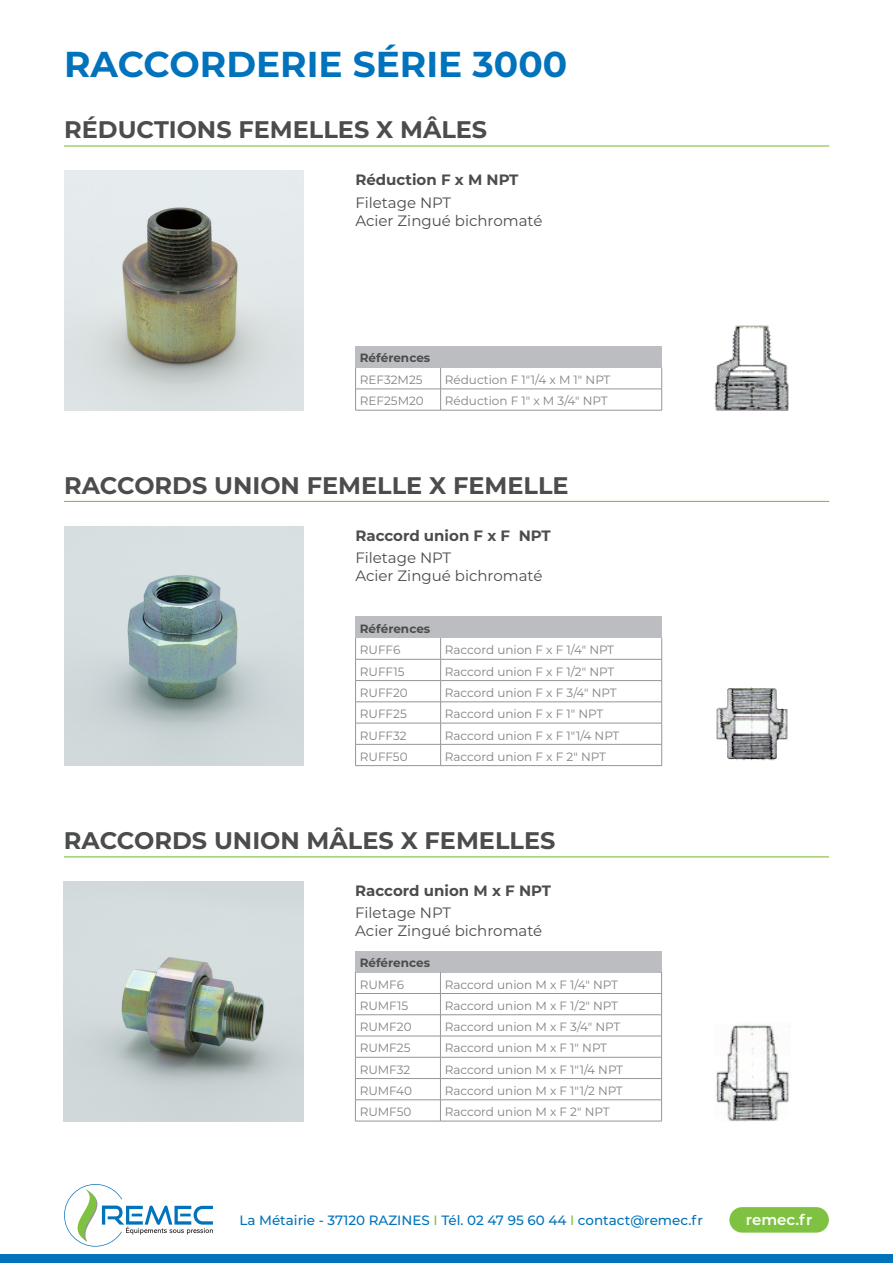
<style>
.page{position:relative;width:893px;height:1263px;background:#fff}
.page>*{position:absolute;margin:0;border:0;box-sizing:border-box;transform-origin:0 0}
.t1{font:700 36px "Montserrat";color:#0073bc}
.t2{font:700 24px "Montserrat";color:#4b4c4d}
.t3{font:15px "Montserrat";color:#4b4c4d}
.t4{font:700 15px "Montserrat";color:#4b4c4d}
.t5{font:600 15px "Montserrat";color:#fff}
.t6{font:500 13.5px "Montserrat";color:#0073bc}
.t7{font:12px "Montserrat";color:#808285}
.t8{font:700 12px "Montserrat";color:#4b4c4d}
.s1{color:#7fc241}
</style>
<div class="page">
<svg style="left:64px;top:1184px;width:149px;height:62px"></svg>
<div style="left:729px;top:1207px;width:100px;height:25px;background:#7fc241;border-radius:13px"></div>
<div style="left:0;top:1254px;width:893px;height:9px;background:#0073bc"></div>
<hr style="left:64px;top:145px;width:765px;height:2px;background:#7fc241">
<img style="left:64px;top:171px;width:240px;height:239px">
<div style="left:356px;top:346px;width:306px;height:22px;background:#bcbdc0"></div>
<hr style="left:355px;top:389px;width:86px;height:1px;background:#939598">
<svg style="left:355px;top:368px;width:1px;height:42px"></svg>
<hr style="left:441px;top:389px;width:221px;height:1px;background:#939598">
<svg style="left:440px;top:368px;width:1px;height:42px"></svg>
<svg style="left:661px;top:368px;width:1px;height:42px"></svg>
<hr style="left:355px;top:410px;width:86px;height:1px;background:#939598">
<hr style="left:441px;top:410px;width:221px;height:1px;background:#939598">
<img style="left:714px;top:325px;width:75px;height:85px">
<hr style="left:64px;top:856px;width:765px;height:1px;background:#7fc241">
<img style="left:64px;top:882px;width:239px;height:239px">
<div style="left:355px;top:951px;width:307px;height:21px;background:#bcbdc0"></div>
<hr style="left:355px;top:993px;width:85px;height:1px;background:#939598">
<hr style="left:440px;top:993px;width:222px;height:1px;background:#939598">
<hr style="left:355px;top:1014px;width:85px;height:1px;background:#939598">
<hr style="left:440px;top:1014px;width:222px;height:1px;background:#939598">
<hr style="left:355px;top:1036px;width:85px;height:1px;background:#939598">
<hr style="left:440px;top:1036px;width:222px;height:1px;background:#939598">
<hr style="left:355px;top:1057px;width:85px;height:1px;background:#939598">
<hr style="left:440px;top:1057px;width:222px;height:1px;background:#939598">
<hr style="left:355px;top:1078px;width:85px;height:1px;background:#939598">
<hr style="left:440px;top:1078px;width:222px;height:1px;background:#939598">
<hr style="left:355px;top:1099px;width:85px;height:1px;background:#939598">
<svg style="left:355px;top:972px;width:1px;height:149px"></svg>
<hr style="left:440px;top:1099px;width:222px;height:1px;background:#939598">
<svg style="left:440px;top:972px;width:1px;height:149px"></svg>
<svg style="left:661px;top:972px;width:1px;height:149px"></svg>
<hr style="left:355px;top:1121px;width:85px;height:1px;background:#939598">
<hr style="left:440px;top:1121px;width:222px;height:1px;background:#939598">
<img style="left:716px;top:1025px;width:73px;height:96px">
<hr style="left:64px;top:501px;width:765px;height:1px;background:#7fc241">
<img style="left:64px;top:526px;width:240px;height:240px">
<div style="left:356px;top:617px;width:306px;height:21px;background:#bcbdc0"></div>
<hr style="left:355px;top:659px;width:86px;height:1px;background:#939598">
<hr style="left:441px;top:659px;width:221px;height:1px;background:#939598">
<hr style="left:355px;top:680px;width:86px;height:1px;background:#939598">
<hr style="left:441px;top:680px;width:221px;height:1px;background:#939598">
<hr style="left:355px;top:701px;width:86px;height:1px;background:#939598">
<hr style="left:441px;top:701px;width:221px;height:1px;background:#939598">
<hr style="left:355px;top:723px;width:86px;height:1px;background:#939598">
<hr style="left:441px;top:723px;width:221px;height:1px;background:#939598">
<hr style="left:355px;top:744px;width:86px;height:1px;background:#939598">
<svg style="left:355px;top:638px;width:1px;height:127px"></svg>
<hr style="left:441px;top:744px;width:221px;height:1px;background:#939598">
<svg style="left:440px;top:638px;width:1px;height:127px"></svg>
<svg style="left:661px;top:638px;width:1px;height:127px"></svg>
<hr style="left:355px;top:765px;width:86px;height:1px;background:#939598">
<hr style="left:441px;top:765px;width:221px;height:1px;background:#939598">
<img style="left:716px;top:687px;width:72px;height:74px">
<p class="t1" style="left:64px;top:39px;width:505px">RACCORDERIE SÉRIE 3000</p>
<p class="t2" style="left:64px;top:112px;width:425px">RÉDUCTIONS FEMELLES X MÂLES</p>
<p class="t4" style="left:355px;top:169px;width:165px">Réduction F x M NPT</p>
<p class="t3" style="left:355px;top:192px;width:97px">Filetage NPT</p>
<p class="t3" style="left:355px;top:210px;width:189px">Acier Zingué bichromaté</p>
<p class="t8" style="left:360px;top:349px;width:72px">Références</p>
<p class="t7" style="left:360px;top:372px;width:64px">REF32M25</p>
<p class="t7" style="left:445px;top:372px;width:167px">Réduction F 1"1/4 x M 1" NPT</p>
<p class="t7" style="left:360px;top:393px;width:66px">REF25M20</p>
<p class="t7" style="left:445px;top:393px;width:164px">Réduction F 1" x M 3/4" NPT</p>
<p class="t2" style="left:64px;top:468px;width:506px">RACCORDS UNION FEMELLE X FEMELLE</p>
<p class="t4" style="left:355px;top:525px;width:197px">Raccord union F x F NPT</p>
<p class="t3" style="left:355px;top:547px;width:97px">Filetage NPT</p>
<p class="t3" style="left:355px;top:565px;width:189px">Acier Zingué bichromaté</p>
<p class="t8" style="left:360px;top:620px;width:72px">Références</p>
<p class="t7" style="left:360px;top:642px;width:42px">RUFF6</p>
<p class="t7" style="left:445px;top:642px;width:171px">Raccord union F x F 1/4" NPT</p>
<p class="t7" style="left:360px;top:663px;width:46px">RUFF15</p>
<p class="t7" style="left:445px;top:663px;width:171px">Raccord union F x F 1/2" NPT</p>
<p class="t7" style="left:360px;top:684px;width:50px">RUFF20</p>
<p class="t7" style="left:445px;top:684px;width:173px">Raccord union F x F 3/4" NPT</p>
<p class="t7" style="left:360px;top:706px;width:48px">RUFF25</p>
<p class="t7" style="left:445px;top:706px;width:160px">Raccord union F x F 1" NPT</p>
<p class="t7" style="left:360px;top:727px;width:48px">RUFF32</p>
<p class="t7" style="left:445px;top:727px;width:176px">Raccord union F x F 1"1/4 NPT</p>
<p class="t7" style="left:360px;top:748px;width:49px">RUFF50</p>
<p class="t7" style="left:445px;top:748px;width:163px">Raccord union F x F 2" NPT</p>
<p class="t2" style="left:64px;top:823px;width:493px">RACCORDS UNION MÂLES X FEMELLES</p>
<p class="t4" style="left:355px;top:880px;width:197px">Raccord union M x F NPT</p>
<p class="t3" style="left:355px;top:903px;width:97px">Filetage NPT</p>
<p class="t3" style="left:355px;top:921px;width:189px">Acier Zingué bichromaté</p>
<p class="t8" style="left:360px;top:954px;width:72px">Références</p>
<p class="t7" style="left:360px;top:976px;width:46px">RUMF6</p>
<p class="t7" style="left:445px;top:976px;width:175px">Raccord union M x F 1/4" NPT</p>
<p class="t7" style="left:360px;top:997px;width:50px">RUMF15</p>
<p class="t7" style="left:445px;top:997px;width:175px">Raccord union M x F 1/2" NPT</p>
<p class="t7" style="left:360px;top:1019px;width:53px">RUMF20</p>
<p class="t7" style="left:445px;top:1019px;width:177px">Raccord union M x F 3/4" NPT</p>
<p class="t7" style="left:360px;top:1040px;width:52px">RUMF25</p>
<p class="t7" style="left:445px;top:1040px;width:164px">Raccord union M x F 1" NPT</p>
<p class="t7" style="left:360px;top:1061px;width:52px">RUMF32</p>
<p class="t7" style="left:445px;top:1061px;width:180px">Raccord union M x F 1"1/4 NPT</p>
<p class="t7" style="left:360px;top:1082px;width:54px">RUMF40</p>
<p class="t7" style="left:445px;top:1082px;width:180px">Raccord union M x F 1"1/2 NPT</p>
<p class="t7" style="left:360px;top:1104px;width:53px">RUMF50</p>
<p class="t7" style="left:445px;top:1104px;width:166px">Raccord union M x F 2" NPT</p>
<p class="t6" style="left:239px;top:1210px;width:465px">La Métairie - 37120 RAZINES <span class="s1">I</span> Tél. 02 47 95 60 44 <span class="s1">I</span> contact@remec.fr</p>
<p class="t5" style="left:746px;top:1209px;width:68px">remec.fr</p>
</div>
